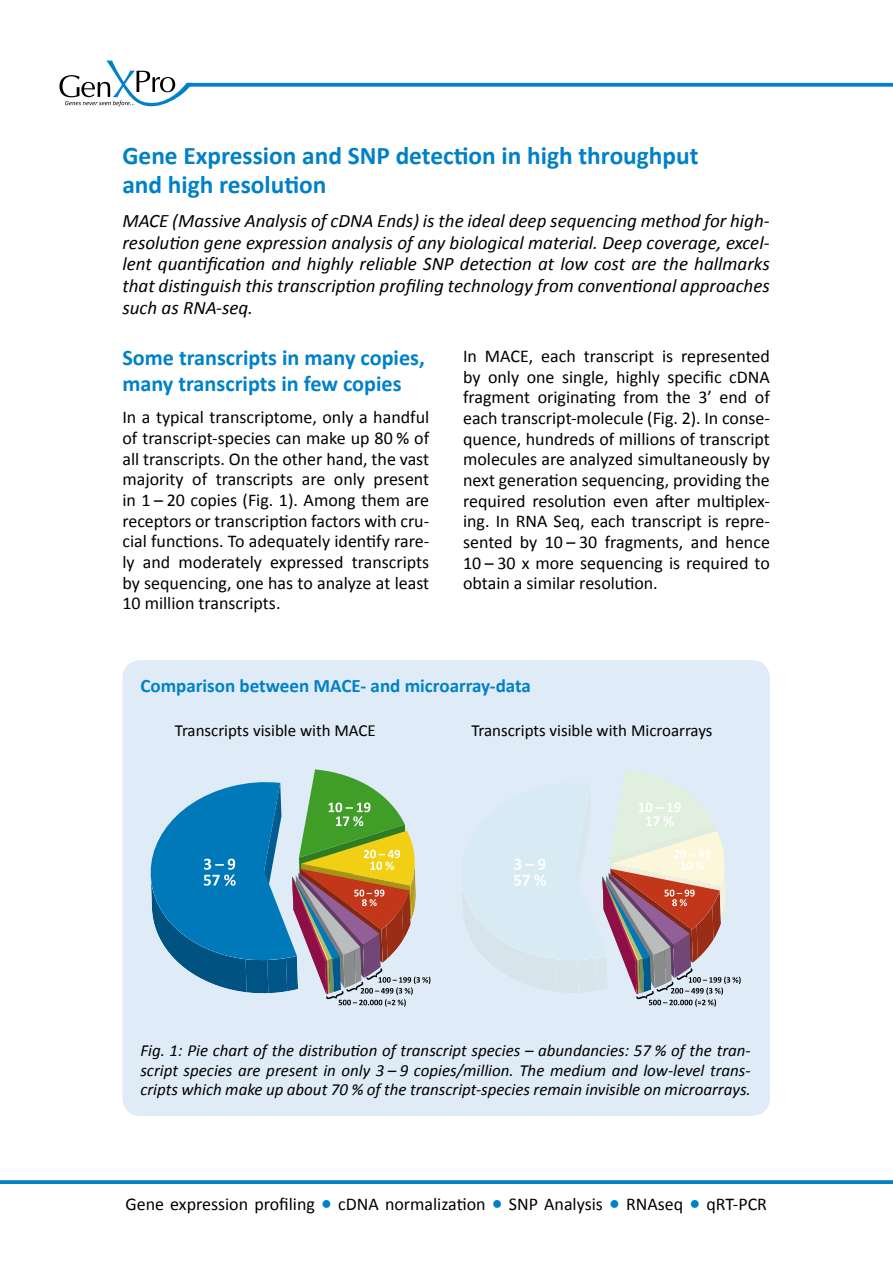
<style>
.page{position:relative;width:893px;height:1263px;background:#fff}
.page>*{position:absolute;margin:0;border:0;box-sizing:border-box;transform-origin:0 0}
.t1{font:700 25.35px/29.2px "Calibri";color:#0081c7}
.t2{font:700 22.2px/25.5px "Calibri";color:#0081c7}
.t3{font:italic 19.05px/21.9px "Calibri";color:#000;text-align:justify}
.t4{font:700 19.05px "Calibri";color:#0081c7}
.t5{font:18px/20.7px "Calibri";color:#000;text-align:justify}
.t6{font:italic 16.95px/19.5px "Calibri";color:#000;text-align:justify}
.t7{font:16.95px "Calibri";color:#000}
.s1{color:#0081c7}
</style>
<div class="page">
<svg style="left:193px;top:83px;width:700px;height:4px;background:#158bcb"></svg>
<svg style="left:59px;top:60px;width:134px;height:47px"></svg>
<div style="left:122px;top:660px;width:648px;height:456px;background:#dfebf6;border-radius:18px"></div>
<svg style="left:150px;top:769px;width:280px;height:238px"></svg>
<svg style="left:462px;top:770px;width:279px;height:237px"></svg>
<svg style="left:0;top:1180px;width:893px;height:4px;background:#0f88ca"></svg>
<h1 class="t1" style="left:122px;top:141px;width:578px">Gene Expression and SNP detection in high throughput and high resolution</h1>
<p class="t3" style="left:122px;top:209px;width:649px">MACE (Massive Analysis of cDNA Ends) is the ideal deep sequencing method for high&shy;resolution gene expression analysis of any biological material. Deep coverage, excel&shy;lent quantification and highly reliable SNP detection at low cost are the hallmarks that distinguish this transcription profiling technology from conventional approaches such as RNA-seq.</p>
<p class="t2" style="left:122px;top:345px;width:304px">Some transcripts in many copies, many transcripts in few copies</p>
<p class="t5" style="left:122px;top:407px;width:308px">In a typical transcriptome, only a handful of transcript-species can make up 80 % of all transcripts. On the other hand, the vast majority of transcripts are only present in 1 – 20 copies (Fig. 1). Among them are receptors or transcription factors with cru&shy;cial functions. To adequately identify rare&shy;ly and moderately expressed transcripts by sequencing, one has to analyze at least 10 million transcripts.</p>
<p class="t5" style="left:463px;top:346px;width:308px">In MACE, each transcript is represented by only one single, highly specific cDNA fragment originating from the 3’ end of each transcript-molecule (Fig. 2). In conse&shy;quence, hundreds of millions of transcript molecules are analyzed simultaneously by next generation sequencing, providing the required resolution even after multiplex&shy;ing. In RNA Seq, each transcript is repre&shy;sented by 10 – 30 fragments, and hence 10 – 30 x more sequencing is required to obtain a similar resolution.</p>
<p class="t4" style="left:140px;top:674px;width:392px">Comparison between MACE- and microarray-data</p>
<p class="t7" style="left:175px;top:719px;width:202px">Transcripts visible with MACE</p>
<p class="t7" style="left:471px;top:719px;width:243px">Transcripts visible with Microarrays</p>
<p class="t6" style="left:140px;top:1040px;width:612px">Fig. 1: Pie chart of the distribution of transcript species – abundancies: 57 % of the tran&shy;script species are present in only 3 – 9 copies/million. The medium and low-level trans&shy;cripts which make up about 70 % of the transcript-species remain invisible on microarrays.</p>
<p class="t5" style="left:125px;top:1194px;width:643px">Gene expression profiling <span class="s1">●</span> cDNA normalization <span class="s1">●</span> SNP Analysis <span class="s1">●</span> RNAseq <span class="s1">●</span> qRT-PCR</p>
</div>
